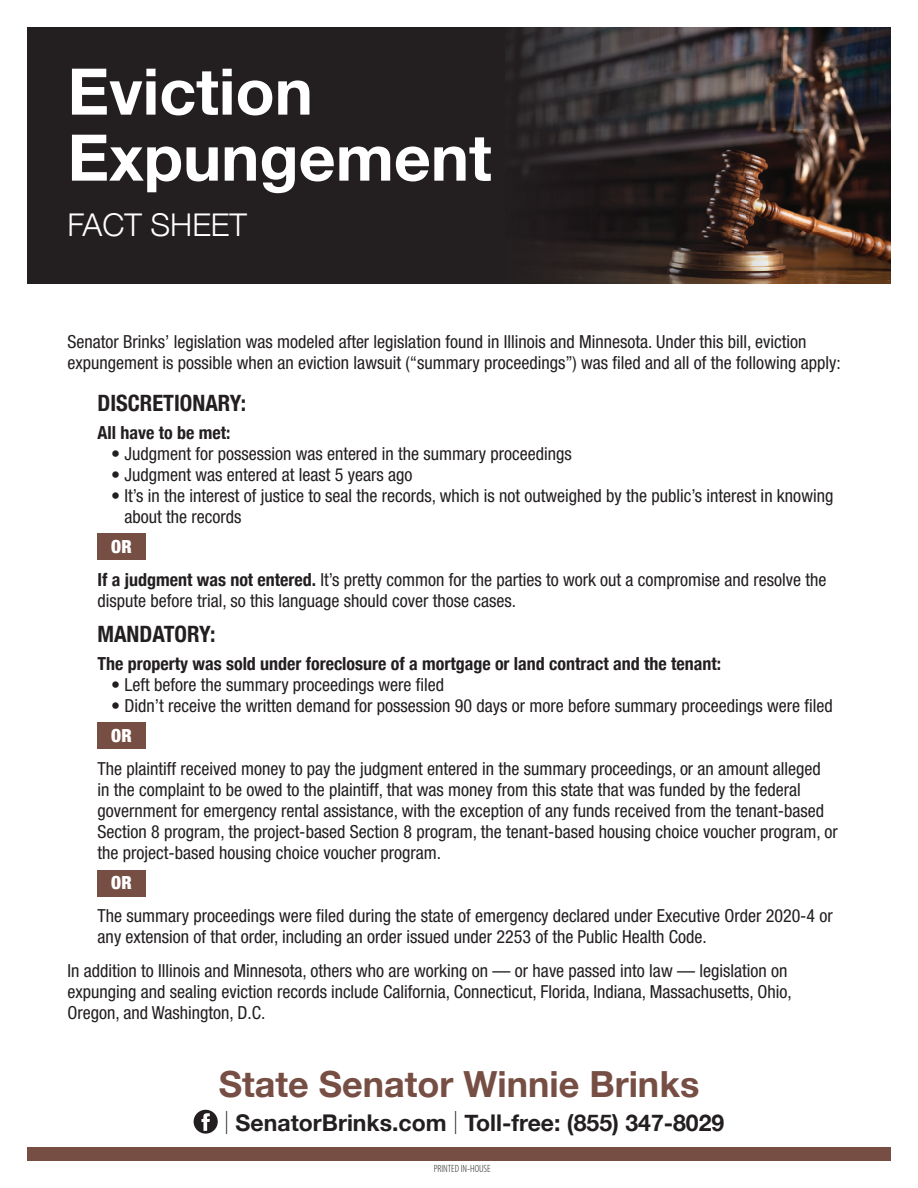
<style>
.page{position:relative;width:918px;height:1188px;background:#fff}
.page>*{position:absolute;margin:0;border:0;box-sizing:border-box;transform-origin:0 0}
.t1{font:700 64.35px/66px "Helvetica Neue";color:#fff}
.t2{font:700 36px "Helvetica Neue";color:#764e44}
.t3{font:300 31.35px "Helvetica Neue";color:#fff}
.t4{font:700 23.1px "Helvetica Neue";color:#231f20}
.t5{font:700 condensed 22.5px "Helvetica Neue";color:#231f20}
.t6{font:italic condensed 18px/21px "Helvetica Neue 57";color:#231f20}
.t7{font:700 condensed 18px "Helvetica Neue";color:#231f20}
.t8{font:900 condensed 18px "Helvetica Neue";color:#fff}
.t9{font:300 condensed 10.5px "Myriad Pro";color:#231f20}
.s1{font-family:"Helvetica Neue";font-weight:700;font-style:normal}
.s2{font-weight:100}
</style>
<div class="page">
<div style="left:27px;top:27px;width:864px;height:257px;background:#231f20"></div>
<div style="left:98px;top:533px;width:48px;height:27px;background:#764e44"></div>
<div style="left:98px;top:722px;width:48px;height:27px;background:#764e44"></div>
<div style="left:98px;top:870px;width:48px;height:27px;background:#764e44"></div>
<div style="left:27px;top:1148px;width:864px;height:13px;background:#764e44"></div>
<svg style="left:194px;top:1110px;width:24px;height:24px"></svg>
<img style="left:507px;top:27px;width:384px;height:257px">
<h1 class="t1" style="left:68px;top:60px;width:426px">Eviction<br>Expungement</h1>
<h3 class="t3" style="left:68px;top:200px;width:181px">FACT SHEET</h3>
<p class="t6" style="left:68px;top:331px;width:775px">Senator Brinks’ legislation was modeled after legislation found in Illinois and Minnesota. Under this bill, eviction expungement is possible when an eviction lawsuit (“summary proceedings”) was filed and all of the following apply:</p>
<p class="t5" style="left:98px;top:384px;width:150px">DISCRETIONARY:</p>
<p class="t7" style="left:98px;top:417px;width:134px">All have to be met:</p>
<p class="t6" style="left:111px;top:443px;width:462px">• Judgment for possession was entered in the summary proceedings</p>
<p class="t6" style="left:111px;top:464px;width:303px">• Judgment was entered at least 5 years ago</p>
<p class="t6" style="left:124px;top:485px;width:710px;text-indent:-14px">• It’s in the interest of justice to seal the records, which is not outweighed by the public’s interest in knowing about the records</p>
<p class="t8" style="left:111px;top:532px;width:22px">OR</p>
<p class="t6" style="left:98px;top:569px;width:730px"><span class="s1">If a judgment was not entered.</span> It’s pretty common for the parties to work out a compromise and resolve the dispute before trial, so this language should cover those cases.</p>
<p class="t5" style="left:98px;top:615px;width:119px">MANDATORY:</p>
<p class="t7" style="left:98px;top:648px;width:625px">The property was sold under foreclosure of a mortgage or land contract and the tenant:</p>
<p class="t6" style="left:111px;top:674px;width:335px">• Left before the summary proceedings were filed</p>
<p class="t6" style="left:111px;top:695px;width:723px">• Didn’t receive the written demand for possession 90 days or more before summary proceedings were filed</p>
<p class="t8" style="left:111px;top:721px;width:22px">OR</p>
<p class="t6" style="left:98px;top:758px;width:742px">The plaintiff received money to pay the judgment entered in the summary proceedings, or an amount alleged<br>in the complaint to be owed to the plaintiff, that was money from this state that was funded by the federal government for emergency rental assistance, with the exception of any funds received from the tenant-based Section 8 program, the project-based Section 8 program, the tenant-based housing choice voucher program, or the project-based housing choice voucher program.</p>
<p class="t8" style="left:111px;top:868px;width:22px">OR</p>
<p class="t6" style="left:98px;top:905px;width:737px">The summary proceedings were filed during the state of emergency declared under Executive Order 2020-4 or any extension of that order, including an order issued under 2253 of the Public Health Code.</p>
<p class="t6" style="left:68px;top:960px;width:726px">In addition to Illinois and Minnesota, others who are working on — or have passed into law — legislation on expunging and sealing eviction records include California, Connecticut, Florida, Indiana, Massachusetts, Ohio,<br>Oregon, and Washington, D.C.</p>
<h2 class="t2" style="left:219px;top:1056px;width:482px">State Senator Winnie Brinks</h2>
<p class="t4" style="left:224px;top:1104px;width:502px"><span class="s2">|</span> SenatorBrinks.com <span class="s2">|</span> Toll-free: (855) 347-8029</p>
<p class="t9" style="left:434px;top:1163px;width:58px">PRINTED IN-HOUSE</p>
</div>
